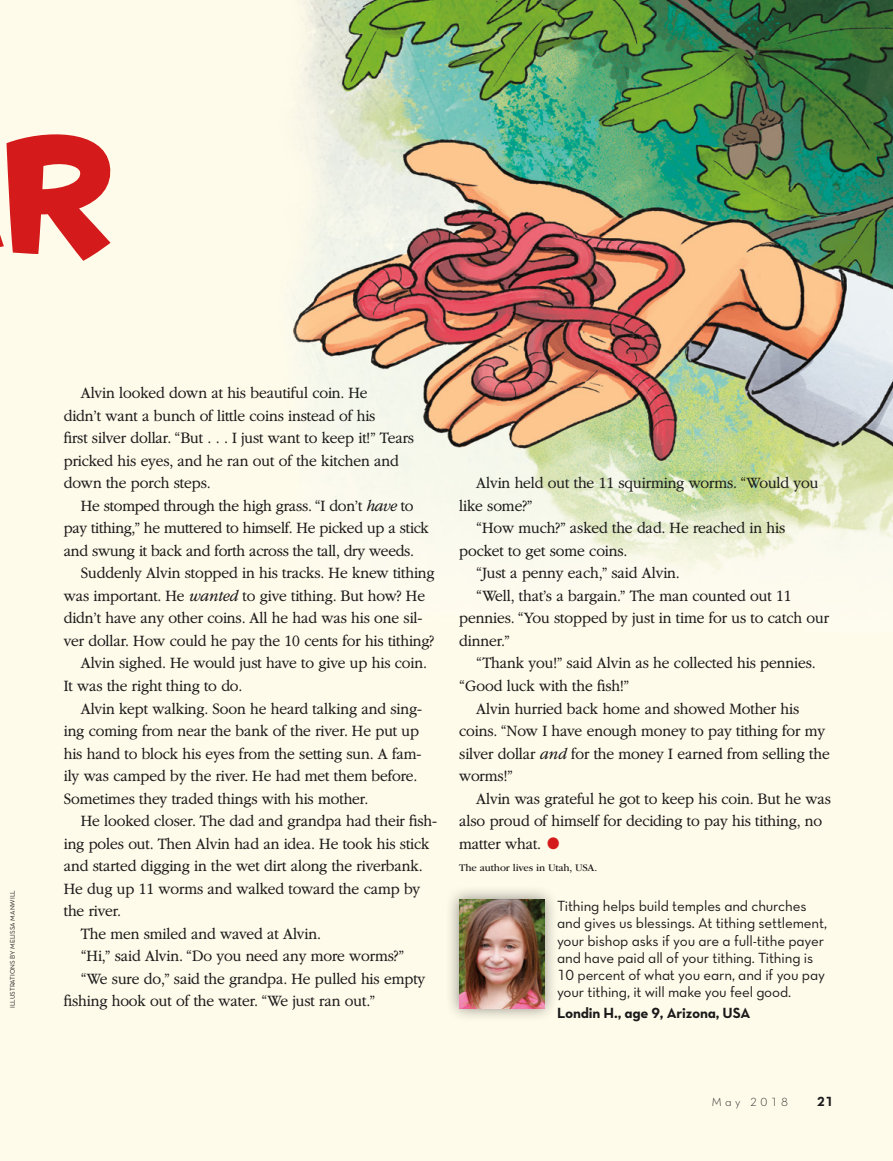
<style>
.page{position:relative;width:893px;height:1161px;background:#fff}
.page>*{position:absolute;margin:0;border:0;box-sizing:border-box;transform-origin:0 0}
.t1{font:150.75px "Housearama Kingpin";color:#d41a1a}
.t2{font:300 16.5px/22.5px "Garamondlds Lat Plus";letter-spacing:-.01em;color:#1b1a1a;scale:.95 1}
.t3{font:15px/17.2px "Neutralds Lat Book Alt";letter-spacing:-.01em;color:#1b1a1a}
.t4{font:15px "Neutralds Lat Bold Alt";letter-spacing:-.01em;color:#1b1a1a}
.t5{font:13.5px "Neutralds Lat Bold Alt";color:#1b1a1a}
.t6{font:12px "Neutralds Lat Light Alt";letter-spacing:.28em;color:#1b1a1a}
.t7{font:10.5px "Garamondlds Lat";letter-spacing:-.01em;color:#1b1a1a}
.t8{font:6.75px "Neutralds Lat Book Alt";color:#1b1a1a}
.s1{font-style:italic}
.s2{font-family:"Ding P Ilds Dpi";font-weight:400;color:#d41a1a}
</style>
<div class="page">
<img style="left:0;top:0;width:893px;height:1161px">
<div style="left:445px;top:885px;width:113px;height:138px;background:#1b1a1a;opacity:.5"></div>
<img style="left:459px;top:899px;width:85px;height:109px">
<h1 class="t1" style="left:2px;top:92px;width:113px">r</h1>
<p class="t8" style="left:7px;top:1008px;width:119px;rotate:-90deg">ILLUSTRATIONS BY MELISSA MANWILL</p>
<p class="t2" style="left:64px;top:382px;width:370px;text-indent:17px">Alvin looked down at his beautiful coin. He<br>didn’t want a bunch of little coins instead of his<br>first silver dollar. “But . . . I just want to keep it!” Tears pricked his eyes, and he ran out of the kitchen and down the porch steps.</p>
<p class="t2" style="left:81px;top:494px;width:352px">He stomped through the high grass. “I don’t <span class="s1">have</span> to</p>
<p class="t2" style="left:64px;top:517px;width:386px">pay tithing,” he muttered to himself. He picked up a stick</p>
<p class="t2" style="left:64px;top:539px;width:370px">and swung it back and forth across the tall, dry weeds.</p>
<p class="t2" style="left:81px;top:562px;width:374px">Suddenly Alvin stopped in his tracks. He knew tithing</p>
<p class="t2" style="left:64px;top:584px;width:382px">was important. He <span class="s1">wanted</span> to give tithing. But how? He</p>
<p class="t2" style="left:64px;top:607px;width:379px">didn’t have any other coins. All he had was his one sil-</p>
<p class="t2" style="left:64px;top:629px;width:391px">ver dollar. How could he pay the 10 cents for his tithing?</p>
<p class="t2" style="left:81px;top:652px;width:366px">Alvin sighed. He would just have to give up his coin.</p>
<p class="t2" style="left:64px;top:674px;width:190px">It was the right thing to do.</p>
<p class="t2" style="left:81px;top:697px;width:361px">Alvin kept walking. Soon he heard talking and sing-</p>
<p class="t2" style="left:64px;top:719px;width:376px">ing coming from near the bank of the river. He put up</p>
<p class="t2" style="left:64px;top:742px;width:378px">his hand to block his eyes from the setting sun. A fam-</p>
<p class="t2" style="left:64px;top:764px;width:374px">ily was camped by the river. He had met them before.</p>
<p class="t2" style="left:64px;top:787px;width:322px">Sometimes they traded things with his mother.</p>
<p class="t2" style="left:81px;top:809px;width:377px">He looked closer. The dad and grandpa had their fish-</p>
<p class="t2" style="left:64px;top:832px;width:387px">ing poles out. Then Alvin had an idea. He took his stick</p>
<p class="t2" style="left:64px;top:854px;width:380px">and started digging in the wet dirt along the riverbank.</p>
<p class="t2" style="left:64px;top:877px;width:377px">He dug up 11 worms and walked toward the camp by</p>
<p class="t2" style="left:64px;top:899px;width:62px">the river.</p>
<p class="t2" style="left:81px;top:922px;width:255px">The men smiled and waved at Alvin.</p>
<p class="t2" style="left:81px;top:944px;width:342px">“Hi,” said Alvin. “Do you need any more worms?”</p>
<p class="t2" style="left:81px;top:967px;width:364px">“We sure do,” said the grandpa. He pulled his empty</p>
<p class="t2" style="left:64px;top:989px;width:329px">fishing hook out of the water. “We just ran out.”</p>
<p class="t2" style="left:476px;top:472px;width:362px">Alvin held out the 11 squirming worms. “Would you</p>
<p class="t2" style="left:459px;top:494px;width:79px">like some?”</p>
<p class="t2" style="left:476px;top:517px;width:327px">“How much?” asked the dad. He reached in his</p>
<p class="t2" style="left:459px;top:539px;width:179px">pocket to get some coins.</p>
<p class="t2" style="left:476px;top:562px;width:216px">“Just a penny each,” said Alvin.</p>
<p class="t2" style="left:476px;top:584px;width:333px">“Well, that’s a bargain.” The man counted out 11</p>
<p class="t2" style="left:459px;top:607px;width:391px">pennies. “You stopped by just in time for us to catch our</p>
<p class="t2" style="left:459px;top:629px;width:55px">dinner.”</p>
<p class="t2" style="left:476px;top:652px;width:359px">“Thank you!” said Alvin as he collected his pennies.</p>
<p class="t2" style="left:459px;top:674px;width:181px">“Good luck with the fish!”</p>
<p class="t2" style="left:476px;top:697px;width:342px">Alvin hurried back home and showed Mother his</p>
<p class="t2" style="left:459px;top:719px;width:387px">coins. “Now I have enough money to pay tithing for my</p>
<p class="t2" style="left:459px;top:742px;width:392px">silver dollar <span class="s1">and</span> for the money I earned from selling the</p>
<p class="t2" style="left:459px;top:764px;width:58px">worms!”</p>
<p class="t2" style="left:476px;top:787px;width:375px">Alvin was grateful he got to keep his coin. But he was</p>
<p class="t2" style="left:459px;top:809px;width:383px">also proud of himself for deciding to pay his tithing, no</p>
<p class="t2" style="left:459px;top:832px;width:107px">matter what. <span class="s2">●</span></p>
<p class="t7" style="left:459px;top:860px;width:140px">The author lives in Utah, USA.</p>
<p class="t3" style="left:557px;top:897px;width:272px">Tithing helps build temples and churches and gives us blessings. At tithing settlement, your bishop asks if you are a full-tithe payer and have paid all of your tithing. Tithing is 10 percent of what you earn, and if you pay your tithing, it will make you feel good.</p>
<p class="t4" style="left:557px;top:1001px;width:195px">Londin H., age 9, Arizona, USA</p>
<p class="t6" style="left:712px;top:1093px;width:78px">May 2018</p>
<p class="t5" style="left:817px;top:1090px;width:18px">21</p>
</div>
